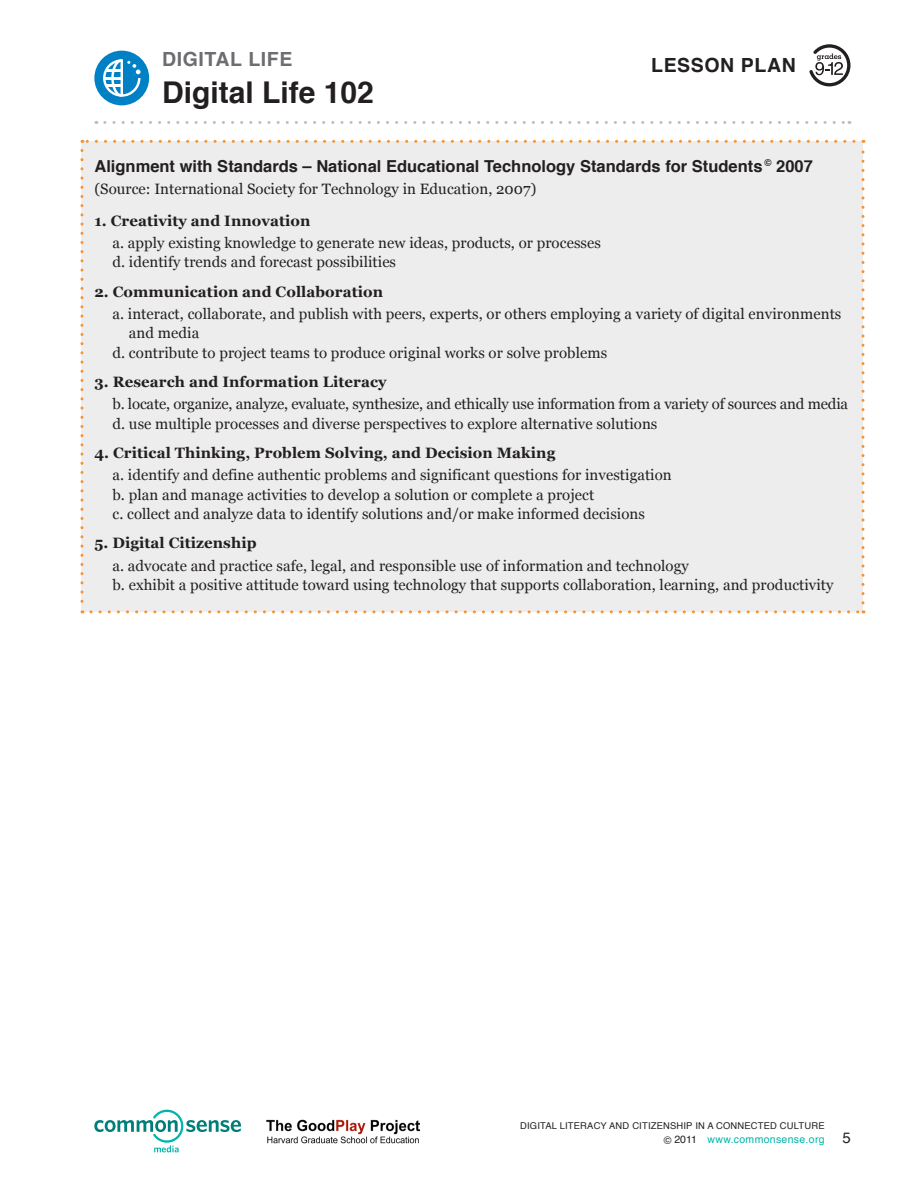
<style>
.page{position:relative;width:918px;height:1188px;background:#fff}
.page>*{position:absolute;margin:0;border:0;box-sizing:border-box;transform-origin:0 0}
.t1{font:700 30px "Helvetica";color:#231f20}
.t2{font:700 19.5px "Helvetica";letter-spacing:.03em;color:#6c6d70}
.t3{font:700 19.5px "Helvetica";letter-spacing:.03em;color:#231f20}
.Sub_Subhead{font:700 16.5px "Helvetica";color:#231f20}
.Text_-_Alignment_wit{font:15px/19.5px "Georgia";letter-spacing:.005em;color:#231f20}
.Text_-_Bold_Alignmen{font:700 15px "Georgia";letter-spacing:.005em;color:#231f20}
.Text{font:15px "Georgia";letter-spacing:.005em;color:#231f20}
.t4{font:15px "Helvetica";color:#231f20}
.t5{font:10.5px "Helvetica";letter-spacing:.03em;color:#00b5ac}
.t6{font:9.3px "Helvetica";letter-spacing:.02em;color:#231f20}
.s1{color:#231f20}
</style>
<div class="page">
<svg style="left:105px;top:121px;width:745px;height:3px"></svg>
<svg style="left:809px;top:44px;width:41px;height:42px"></svg>
<svg style="left:94px;top:1110px;width:147px;height:42px"></svg>
<img style="left:266px;top:1119px;width:154px;height:25px">
<div style="left:94px;top:51px;width:55px;height:54px;background:#0080c5;border-radius:50%"></div>
<svg style="left:103px;top:59px;width:38px;height:38px"></svg>
<div style="left:82px;top:141px;width:781px;height:471px;background:#ededee"></div>
<svg style="left:862px;top:140px;width:3px;height:463px"></svg>
<svg style="left:82px;top:140px;width:772px;height:3px"></svg>
<svg style="left:80px;top:150px;width:3px;height:463px"></svg>
<svg style="left:91px;top:610px;width:773px;height:3px"></svg>
<h2 class="t2" style="left:162px;top:44px;width:132px">DIGITAL LIFE</h2>
<h1 class="t1" style="left:162px;top:68px;width:213px">Digital Life 102</h1>
<h2 class="t3" style="left:651px;top:49px;width:146px">LESSON PLAN</h2>
<p class="Sub_Subhead" style="left:94px;top:153px;width:720px">Alignment with Standards – National Educational Technology Standards for Students <sup>©</sup> 2007</p>
<p class="Text" style="left:94px;top:180px;width:443px">(Source: International Society for Technology in Education, 2007)</p>
<p class="Text_-_Bold_Alignmen" style="left:94px;top:212px;width:218px">1. Creativity and Innovation</p>
<p class="Text_-_Alignment_wit" style="left:112px;top:233px;width:490px">a. apply existing knowledge to generate new ideas, products, or processes</p>
<p class="Text_-_Alignment_wit" style="left:112px;top:253px;width:285px">d. identify trends and forecast possibilities</p>
<p class="Text_-_Bold_Alignmen" style="left:94px;top:283px;width:290px">2. Communication and Collaboration</p>
<p class="Text_-_Alignment_wit" style="left:129px;top:304px;width:714px;text-indent:-16px">a. interact, collaborate, and publish with peers, experts, or others employing a variety of digital environments and media</p>
<p class="Text_-_Alignment_wit" style="left:112px;top:343px;width:496px">d. contribute to project teams to produce original works or solve problems</p>
<p class="Text_-_Bold_Alignmen" style="left:94px;top:373px;width:294px">3. Research and Information Literacy</p>
<p class="Text_-_Alignment_wit" style="left:112px;top:395px;width:737px">b. locate, organize, analyze, evaluate, synthesize, and ethically use information from a variety of sources and media</p>
<p class="Text_-_Alignment_wit" style="left:112px;top:414px;width:546px">d. use multiple processes and diverse perspectives to explore alternative solutions</p>
<p class="Text_-_Bold_Alignmen" style="left:94px;top:444px;width:462px">4. Critical Thinking, Problem Solving, and Decision Making</p>
<p class="Text_-_Alignment_wit" style="left:112px;top:466px;width:561px">a. identify and define authentic problems and significant questions for investigation</p>
<p class="Text_-_Alignment_wit" style="left:112px;top:485px;width:483px">b. plan and manage activities to develop a solution or complete a project</p>
<p class="Text_-_Alignment_wit" style="left:112px;top:505px;width:534px">c. collect and analyze data to identify solutions and/or make informed decisions</p>
<p class="Text_-_Bold_Alignmen" style="left:94px;top:535px;width:164px">5. Digital Citizenship</p>
<p class="Text_-_Alignment_wit" style="left:112px;top:556px;width:578px">a. advocate and practice safe, legal, and responsible use of information and technology</p>
<p class="Text_-_Alignment_wit" style="left:112px;top:576px;width:723px">b. exhibit a positive attitude toward using technology that supports collaboration, learning, and productivity</p>
<p class="t6" style="left:520px;top:1119px;width:306px">DIGITAL LITERACY AND CITIZENSHIP IN A CONNECTED CULTURE</p>
<p class="t5" style="left:664px;top:1131px;width:162px"><span class="s1">© 2011</span> www.commonsense.org</p>
<p class="t4" style="left:842px;top:1126px;width:10px">5</p>
</div>
